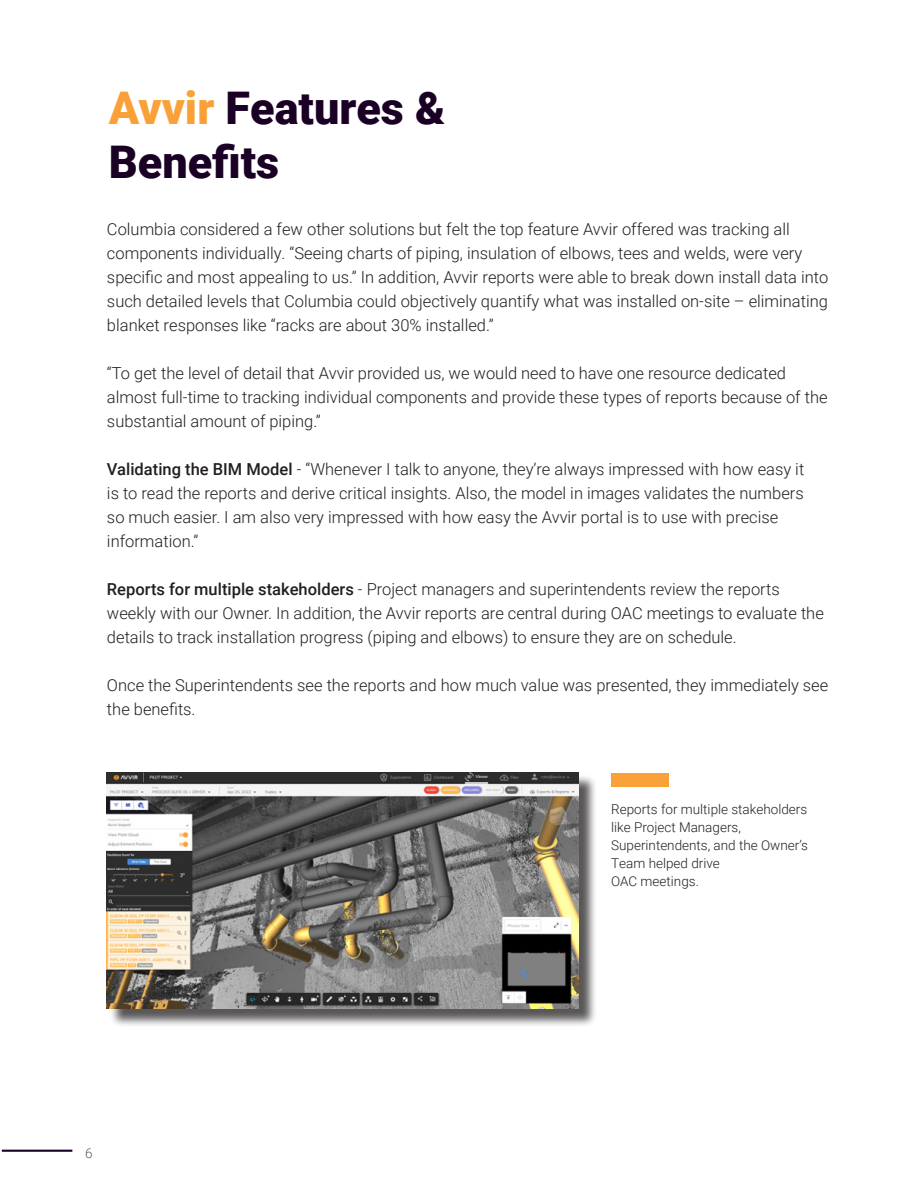
<style>
.page{position:relative;width:918px;height:1188px;background:#fff}
.page>*{position:absolute;margin:0;border:0;box-sizing:border-box;transform-origin:0 0}
.Headline{font:900 45px/54px "Roboto";color:#1a0025}
.body_text{font:300 16.5px/24px "Roboto";color:#231f20}
.body_text-2{font:300 13.5px/18px "Roboto";color:#231f20}
.t1{font:300 13.5px "Roboto";color:#57585a}
.s1{color:#f9a138}
.s2{font-weight:500}
</style>
<div class="page">
<hr style="left:2px;top:1150px;width:70px;height:2px;background:#1a0025">
<div style="left:611px;top:773px;width:57px;height:14px;background:#f9a138"></div>
<div style="left:109px;top:774px;width:488px;height:253px;background:#231f20;opacity:.75"></div>
<img style="left:106px;top:772px;width:473px;height:236px">
<p class="Headline" style="left:109px;top:80px;width:338px"><span class="s1">Avvir</span> Features &amp;<br>Benefits</p>
<p class="body_text" style="left:107px;top:216px;width:723px">Columbia considered a few other solutions but felt the top feature Avvir offered was tracking all components individually. “Seeing charts of piping, insulation of elbows, tees and welds, were very specific and most appealing to us.” In addition, Avvir reports were able to break down install data into such detailed levels that Columbia could objectively quantify what was installed on-site – eliminating blanket responses like “racks are about 30% installed.”</p>
<p class="body_text" style="left:107px;top:360px;width:722px">“To get the level of detail that Avvir provided us, we would need to have one resource dedicated almost full-time to tracking individual components and provide these types of reports because of the substantial amount of piping.”</p>
<p class="body_text" style="left:107px;top:456px;width:699px"><span class="s2">Validating the BIM Model</span> - “Whenever I talk to anyone, they’re always impressed with how easy it is to read the reports and derive critical insights. Also, the model in images validates the numbers so much easier. I am also very impressed with how easy the Avvir portal is to use with precise information.”</p>
<p class="body_text" style="left:107px;top:576px;width:718px"><span class="s2">Reports for multiple stakeholders</span> - Project managers and superintendents review the reports weekly with our Owner. In addition, the Avvir reports are central during OAC meetings to evaluate the details to track installation progress (piping and elbows) to ensure they are on schedule.</p>
<p class="body_text" style="left:107px;top:672px;width:723px">Once the Superintendents see the reports and how much value was presented, they immediately see the benefits.</p>
<p class="body_text-2" style="left:611px;top:800px;width:198px">Reports for multiple stakeholders like Project Managers,<br>Superintendents, and the Owner’s<br>Team helped drive</p>
<p class="body_text-2" style="left:611px;top:872px;width:89px">OAC meetings.</p>
<p class="t1" style="left:85px;top:1143px;width:9px">6</p>
</div>
